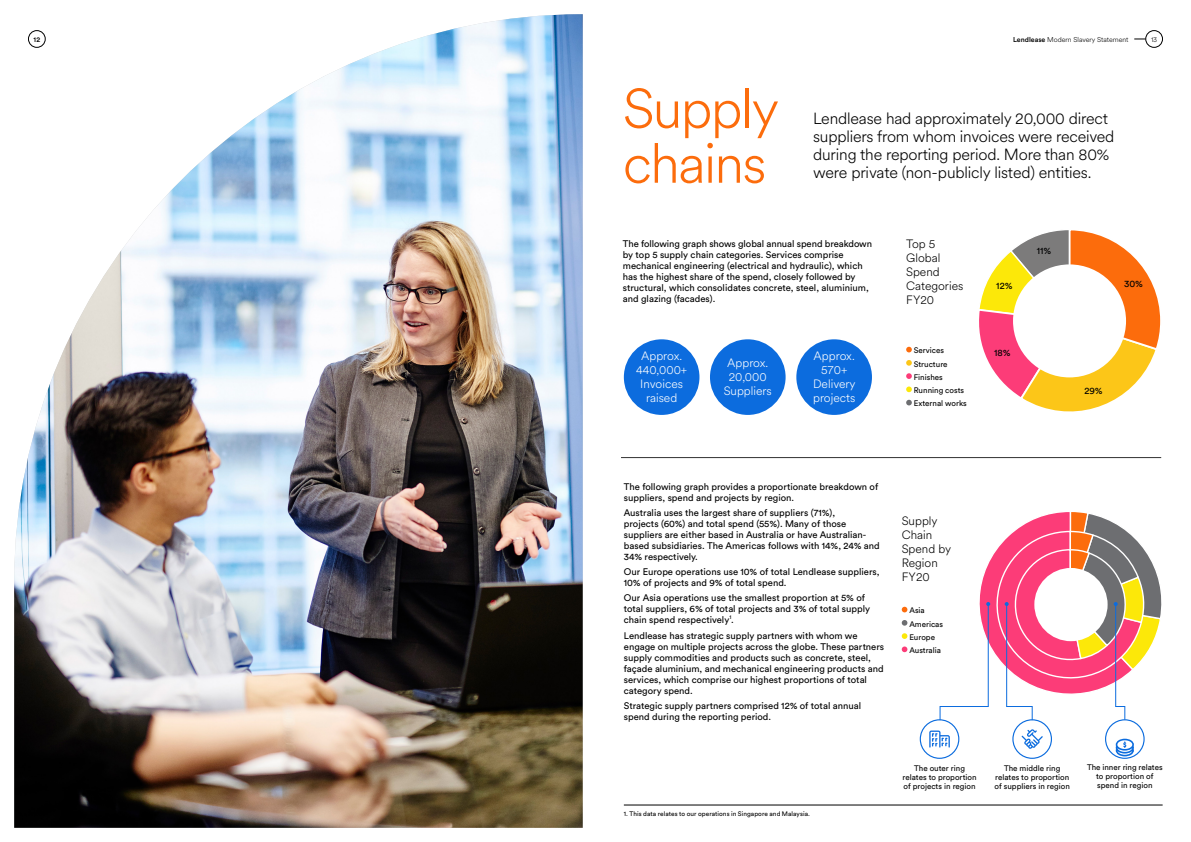
<style>
.page{position:relative;width:1191px;height:842px;background:#fff}
.page>*{position:absolute;margin:0;border:0;box-sizing:border-box;transform-origin:0 0}
.t1{font:300 55px/55px "Circular XX";letter-spacing:-.03em;color:#fc6c0c}
.t2{font:300 16px/18px "Circular XX";letter-spacing:-.01em;color:#000}
.t3{font:300 12px/14px "Circular XX";color:#fff;text-align:center}
.t4{font:300 12px/14px "Circular XX";color:#000}
.t5{font:9.5px/11px "Circular Std";color:#000}
.t6{font:8px/13.3px "Circular Std";color:#000;text-align:center}
.t7{font:300 7px "Circular XX";color:#000}
.t8{font:500 7px "Circular Std";color:#000}
.t9{font:6.5px "Circular Std";letter-spacing:.005em;color:#000}
.t10{font:5.5px "Circular Std";color:#000}
.s1{font-family:"Circular Std";font-weight:500}
</style>
<div class="page">
<div style="left:624px;top:339px;width:75px;height:76px;background:#0c6cde;border-radius:50%"></div>
<div style="left:710px;top:339px;width:75px;height:76px;background:#0c6cde;border-radius:50%"></div>
<div style="left:796px;top:339px;width:76px;height:76px;background:#0c6cde;border-radius:50%"></div>
<img style="left:14px;top:14px;width:569px;height:814px">
<hr style="left:621px;top:457px;width:540px;height:1px;background:#323232">
<svg style="left:901px;top:607px;width:6px;height:5px"></svg>
<svg style="left:901px;top:620px;width:6px;height:6px"></svg>
<svg style="left:901px;top:633px;width:6px;height:6px"></svg>
<svg style="left:901px;top:646px;width:6px;height:6px"></svg>
<svg style="left:979px;top:230px;width:182px;height:182px"></svg>
<div style="left:1013px;top:264px;width:113px;height:113px;background:#fff;border-radius:50%"></div>
<svg style="left:906px;top:347px;width:6px;height:5px"></svg>
<svg style="left:906px;top:360px;width:6px;height:6px"></svg>
<svg style="left:906px;top:373px;width:6px;height:6px"></svg>
<svg style="left:906px;top:386px;width:6px;height:6px"></svg>
<svg style="left:906px;top:400px;width:6px;height:5px"></svg>
<svg style="left:1115px;top:739px;width:18px;height:17px"></svg>
<div style="left:1105px;top:719px;width:39px;height:40px;border:1px solid #0c6cde;border-radius:50%"></div>
<div style="left:1012px;top:719px;width:40px;height:40px;border:1px solid #0c6cde;border-radius:50%"></div>
<svg style="left:1021px;top:729px;width:21px;height:20px"></svg>
<div style="left:919px;top:719px;width:40px;height:40px;border:1px solid #0c6cde;border-radius:50%"></div>
<svg style="left:929px;top:730px;width:20px;height:17px"></svg>
<svg style="left:939px;top:512px;width:223px;height:209px"></svg>
<hr style="left:624px;top:805px;width:538px;height:1px;background:#000">
<div style="left:1145px;top:30px;width:17px;height:17px;border:1px solid #000;border-radius:50%"></div>
<div style="left:28px;top:30px;width:17px;height:17px;border:1px solid #000;border-radius:50%"></div>
<p class="t8" style="left:34px;top:35px;width:8px">12</p>
<p class="t7" style="left:1013px;top:34px;width:117px"><span class="s1">Lendlease</span> Modern Slavery Statement</p>
<p class="t7" style="left:1151px;top:34px;width:8px">13</p>
<h1 class="t1" style="left:623px;top:79px;width:158px">Supply chains</h1>
<h2 class="t2" style="left:813px;top:109px;width:303px">Lendlease had approximately 20,000 direct suppliers from whom invoices were received during the reporting period. More than 80% were private (non-publicly listed) entities.</h2>
<p class="t5" style="left:623px;top:238px;width:251px">The following graph shows global annual spend breakdown by top 5 supply chain categories. Services comprise mechanical engineering (electrical and hydraulic), which has the highest share of the spend, closely followed by structural, which consolidates concrete, steel, aluminium, and glazing (facades).</p>
<p class="t3" style="left:636px;top:348px;width:53px">Approx.<br>440,000+<br>Invoices raised</p>
<p class="t3" style="left:723px;top:355px;width:50px">Approx.<br>20,000<br>Suppliers</p>
<p class="t3" style="left:813px;top:348px;width:44px">Approx.<br>570+<br>Delivery projects</p>
<p class="t4" style="left:906px;top:236px;width:59px">Top 5<br>Global<br>Spend<br>Categories<br>FY20</p>
<p class="t6" style="left:914px;top:344px;width:54px;text-align:left">Services<br>Structure<br>Finishes<br>Running costs<br>External works</p>
<p class="t5" style="left:996px;top:280px;width:18px">12%</p>
<p class="t5" style="left:994px;top:347px;width:18px">18%</p>
<p class="t5" style="left:1036px;top:245px;width:16px">11%</p>
<p class="t5" style="left:1124px;top:278px;width:20px">30%</p>
<p class="t5" style="left:1084px;top:385px;width:20px">29%</p>
<p class="t5" style="left:624px;top:481px;width:256px">The following graph provides a proportionate breakdown of suppliers, spend and projects by region.</p>
<p class="t5" style="left:624px;top:507px;width:257px">Australia uses the largest share of suppliers (71%),<br>projects (60%) and total spend (55%). Many of those suppliers are either based in Australia or have Australian&shy;based subsidiaries. The Americas follows with 14%, 24% and 34% respectively.</p>
<p class="t5" style="left:624px;top:566px;width:257px">Our Europe operations use 10% of total Lendlease suppliers,<br>10% of projects and 9% of total spend.</p>
<p class="t5" style="left:624px;top:592px;width:248px">Our Asia operations use the smallest proportion at 5% of total suppliers, 6% of total projects and 3% of total supply chain spend respectively .</p>
<p class="t10" style="left:729px;top:613px;width:3px">1</p>
<p class="t5" style="left:624px;top:630px;width:262px">Lendlease has strategic supply partners with whom we engage on multiple projects across the globe. These partners supply commodities and products such as concrete, steel, façade aluminium, and mechanical engineering products and services, which comprise our highest proportions of total category spend.</p>
<p class="t5" style="left:624px;top:700px;width:239px">Strategic supply partners comprised 12% of total annual spend during the reporting period.</p>
<p class="t4" style="left:901px;top:514px;width:51px">Supply<br>Chain<br>Spend by<br>Region<br>FY20</p>
<p class="t6" style="left:909px;top:604px;width:35px;text-align:left">Asia<br>Americas<br>Europe<br>Australia</p>
<p class="t9" style="left:624px;top:810px;width:188px">1. This data relates to our operations in Singapore and Malaysia.</p>
<p class="t6" style="left:902px;top:763px;width:76px;line-height:9px">The outer ring relates to proportion of projects in region</p>
<p class="t6" style="left:994px;top:763px;width:77px;line-height:9px">The middle ring relates to proportion of suppliers in region</p>
<p class="t6" style="left:1087px;top:763px;width:77px;line-height:9px">The inner ring relates to proportion of spend in region</p>
</div>
